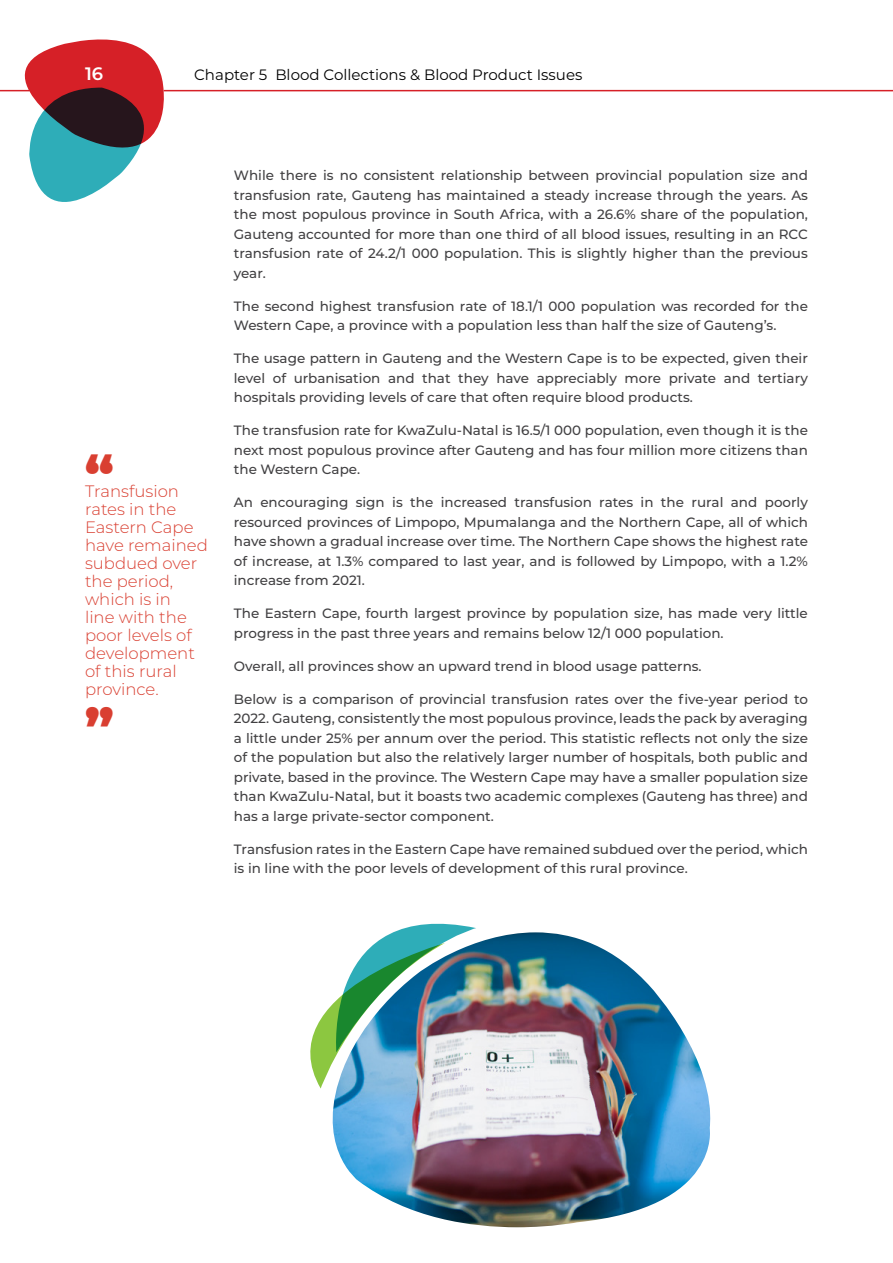
<style>
.page{position:relative;width:893px;height:1263px;background:#fff}
.page>*{position:absolute;margin:0;border:0;box-sizing:border-box;transform-origin:0 0}
.t1{font:900 48px "Montserrat";color:#d93f31}
.t2{font:600 18px "Montserrat";color:#fff}
.t3{font:300 16.5px/18px "Montserrat";color:#d93f31}
.t4{font:15px "Montserrat";color:#000}
.t5{font:500 13.5px/19.5px "Montserrat";color:#414042;text-align:justify}
</style>
<div class="page">
<svg style="left:310px;top:923px;width:166px;height:165px"></svg>
<img style="left:331px;top:932px;width:380px;height:295px">
<hr style="left:164px;top:90px;width:729px;height:1px;background:#d62027">
<svg style="left:0;top:39px;width:173px;height:163px"></svg>
<h2 class="t2" style="left:85px;top:61px;width:20px">16</h2>
<p class="t4" style="left:194px;top:64px;width:390px">Chapter 5 Blood Collections &amp; Blood Product Issues</p>
<h1 class="t1" style="left:85px;top:437px;width:30px">“</h1>
<p class="t3" style="left:85px;top:482px;width:124px">Transfusion rates in the<br>Eastern Cape have remained subdued over the period, which is in<br>line with the poor levels of development of this rural province.</p>
<h1 class="t1" style="left:85px;top:690px;width:30px">”</h1>
<p class="t5" style="left:234px;top:165px;width:576px">While there is no consistent relationship between provincial population size and transfusion rate, Gauteng has maintained a steady increase through the years. As the most populous province in South Africa, with a 26.6% share of the population, Gauteng accounted for more than one third of all blood issues, resulting in an RCC transfusion rate of 24.2/1 000 population. This is slightly higher than the previous year.</p>
<p class="t5" style="left:234px;top:296px;width:576px">The second highest transfusion rate of 18.1/1 000 population was recorded for the<br>Western Cape, a province with a population less than half the size of Gauteng’s.</p>
<p class="t5" style="left:234px;top:348px;width:576px">The usage pattern in Gauteng and the Western Cape is to be expected, given their level of urbanisation and that they have appreciably more private and tertiary hospitals providing levels of care that often require blood products.</p>
<p class="t5" style="left:234px;top:420px;width:576px">The transfusion rate for KwaZulu-Natal is 16.5/1 000 population, even though it is the next most populous province after Gauteng and has four million more citizens than the Western Cape.</p>
<p class="t5" style="left:234px;top:492px;width:576px">An encouraging sign is the increased transfusion rates in the rural and poorly resourced provinces of Limpopo, Mpumalanga and the Northern Cape, all of which have shown a gradual increase over time. The Northern Cape shows the highest rate of increase, at 1.3% compared to last year, and is followed by Limpopo, with a 1.2% increase from 2021.</p>
<p class="t5" style="left:234px;top:603px;width:575px">The Eastern Cape, fourth largest province by population size, has made very little progress in the past three years and remains below 12/1 000 population.</p>
<p class="t5" style="left:234px;top:655px;width:469px">Overall, all provinces show an upward trend in blood usage patterns.</p>
<p class="t5" style="left:234px;top:688px;width:576px">Below is a comparison of provincial transfusion rates over the five-year period to 2022. Gauteng, consistently the most populous province, leads the pack by averaging a little under 25% per annum over the period. This statistic reflects not only the size of the population but also the relatively larger number of hospitals, both public and private, based in the province. The Western Cape may have a smaller population size than KwaZulu-Natal, but it boasts two academic complexes (Gauteng has three) and has a large private-sector component.</p>
<p class="t5" style="left:234px;top:838px;width:576px">Transfusion rates in the Eastern Cape have remained subdued over the period, which is in line with the poor levels of development of this rural province.</p>
</div>
